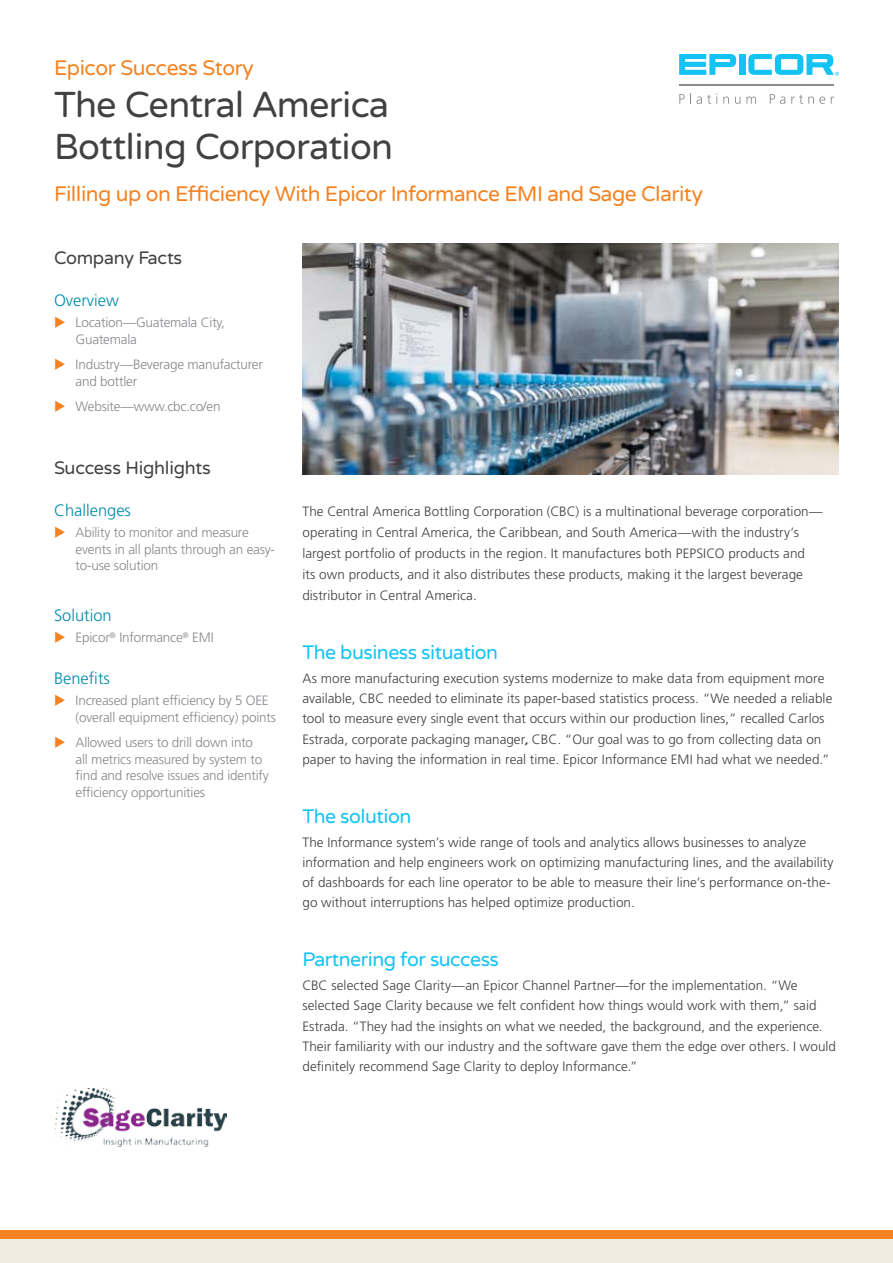
<style>
.page{position:relative;width:893px;height:1263px;background:#fff}
.page>*{position:absolute;margin:0;border:0;box-sizing:border-box;transform-origin:0 0}
.Company_Name_-_Title{font:36px/42px "Varela Round";letter-spacing:-.02em;color:#414042}
.Intro_Statement_-_Ti{font:21px "Varela Round";letter-spacing:-.025em;color:#f58220}
.Body_Copy_-_Sentence{font:19.5px "Varela Round";letter-spacing:-.025em;color:#12c3f4}
.Functionality_Headin{font:18px "Varela Round";letter-spacing:-.015em;color:#414042}
.Functionality_Subhea{font:300 16.5px "Frutiger LT Std";color:#008aa9}
.Bulleted_List_Titles{font:300 16.5px "Frutiger LT Std";color:#008aa9}
.Body_Copy_-_Sentence-2{font:300 13.5px/20.2px "Frutiger LT Std";color:#414042}
.t1{font:300 13.5px/16.5px "Frutiger LT Std";letter-spacing:-.015em;color:#86898d}
.s1{font-family:"Berlin Sans FB";font-weight:400}
</style>
<div class="page">
<div style="left:0;top:1230px;width:893px;height:10px;background:#f58220"></div>
<div style="left:0;top:1239px;width:893px;height:24px;background:#f0ede0"></div>
<div style="left:739px;top:54px;width:6px;height:21px;background:#12c3f4"></div>
<svg style="left:679px;top:54px;width:57px;height:21px"></svg>
<svg style="left:748px;top:54px;width:91px;height:22px"></svg>
<hr style="left:679px;top:84px;width:155px;height:1px;background:#888a8c">
<svg style="left:679px;top:93px;width:38px;height:11px"></svg>
<svg style="left:723px;top:97px;width:6px;height:7px"></svg>
<svg style="left:735px;top:97px;width:5px;height:7px"></svg>
<svg style="left:746px;top:97px;width:10px;height:7px"></svg>
<svg style="left:770px;top:94px;width:15px;height:10px"></svg>
<svg style="left:791px;top:95px;width:34px;height:9px"></svg>
<img style="left:55px;top:1088px;width:171px;height:58px">
<img style="left:302px;top:243px;width:537px;height:231px">
<h2 class="Intro_Statement_-_Ti" style="left:54px;top:56px;width:201px">Epicor Success Story</h2>
<p class="Company_Name_-_Title" style="left:54px;top:85px;width:341px">The Central America<br>Bottling Corporation</p>
<p class="Intro_Statement_-_Ti" style="left:54px;top:182px;width:650px">Filling up on Efficiency With Epicor Informance EMI and Sage Clarity</p>
<p class="Functionality_Headin" style="left:54px;top:247px;width:130px">Company Facts</p>
<p class="Bulleted_List_Titles" style="left:54px;top:291px;width:67px">Overview</p>
<p class="t1" style="left:76px;top:314px;width:151px">Location—Guatemala City,<br>Guatemala</p>
<p class="t1" style="left:76px;top:356px;width:189px">Industry—Beverage manufacturer and bottler</p>
<p class="t1" style="left:76px;top:398px;width:146px">Website—www.cbc.co/en</p>
<p class="Functionality_Headin" style="left:54px;top:457px;width:158px">Success Highlights</p>
<p class="Functionality_Subhea" style="left:54px;top:501px;width:79px">Challenges</p>
<p class="t1" style="left:76px;top:524px;width:201px">Ability to monitor and measure events in all plants through an easy&shy;to-use solution</p>
<p class="Functionality_Subhea" style="left:54px;top:606px;width:59px">Solution</p>
<p class="t1" style="left:76px;top:629px;width:140px">Epicor<sup>®</sup> Informance<sup>®</sup> EMI</p>
<p class="Functionality_Subhea" style="left:54px;top:669px;width:57px">Benefits</p>
<p class="t1" style="left:76px;top:692px;width:202px">Increased plant efficiency by 5 OEE (overall equipment efficiency) points</p>
<p class="t1" style="left:76px;top:734px;width:195px">Allowed users to drill down into all metrics measured by system to find and resolve issues and identify efficiency opportunities</p>
<p class="Body_Copy_-_Sentence-2" style="left:302px;top:501px;width:522px;line-height:21px">The Central America Bottling Corporation (CBC) is a multinational beverage corporation— operating in Central America, the Caribbean, and South America—with the industry’s largest portfolio of products in the region. It manufactures both PEPSICO products and<br>its own products, and it also distributes these products, making it the largest beverage distributor in Central America.</p>
<p class="Body_Copy_-_Sentence" style="left:302px;top:641px;width:197px">The business situation</p>
<p class="Body_Copy_-_Sentence-2" style="left:302px;top:668px;width:531px">As more manufacturing execution systems modernize to make data from equipment more available, CBC needed to eliminate its paper-based statistics process. “We needed a reliable tool to measure every single event that occurs within our production lines,” recalled Carlos Estrada, corporate packaging manager<span class="s1">,</span> CBC. “Our goal was to go from collecting data on paper to having the information in real time. Epicor Informance EMI had what we needed.”</p>
<p class="Body_Copy_-_Sentence" style="left:302px;top:805px;width:111px">The solution</p>
<p class="Body_Copy_-_Sentence-2" style="left:302px;top:832px;width:533px">The Informance system’s wide range of tools and analytics allows businesses to analyze information and help engineers work on optimizing manufacturing lines, and the availability of dashboards for each line operator to be able to measure their line’s performance on-the&shy;go without interruptions has helped optimize production.</p>
<p class="Body_Copy_-_Sentence" style="left:302px;top:948px;width:198px">Partnering for success</p>
<p class="Body_Copy_-_Sentence-2" style="left:302px;top:975px;width:535px">CBC selected Sage Clarity—an Epicor Channel Partner—for the implementation. “We selected Sage Clarity because we felt confident how things would work with them,” said Estrada. “They had the insights on what we needed, the background, and the experience.<br>Their familiarity with our industry and the software gave them the edge over others. I would definitely recommend Sage Clarity to deploy Informance.”</p>
</div>
